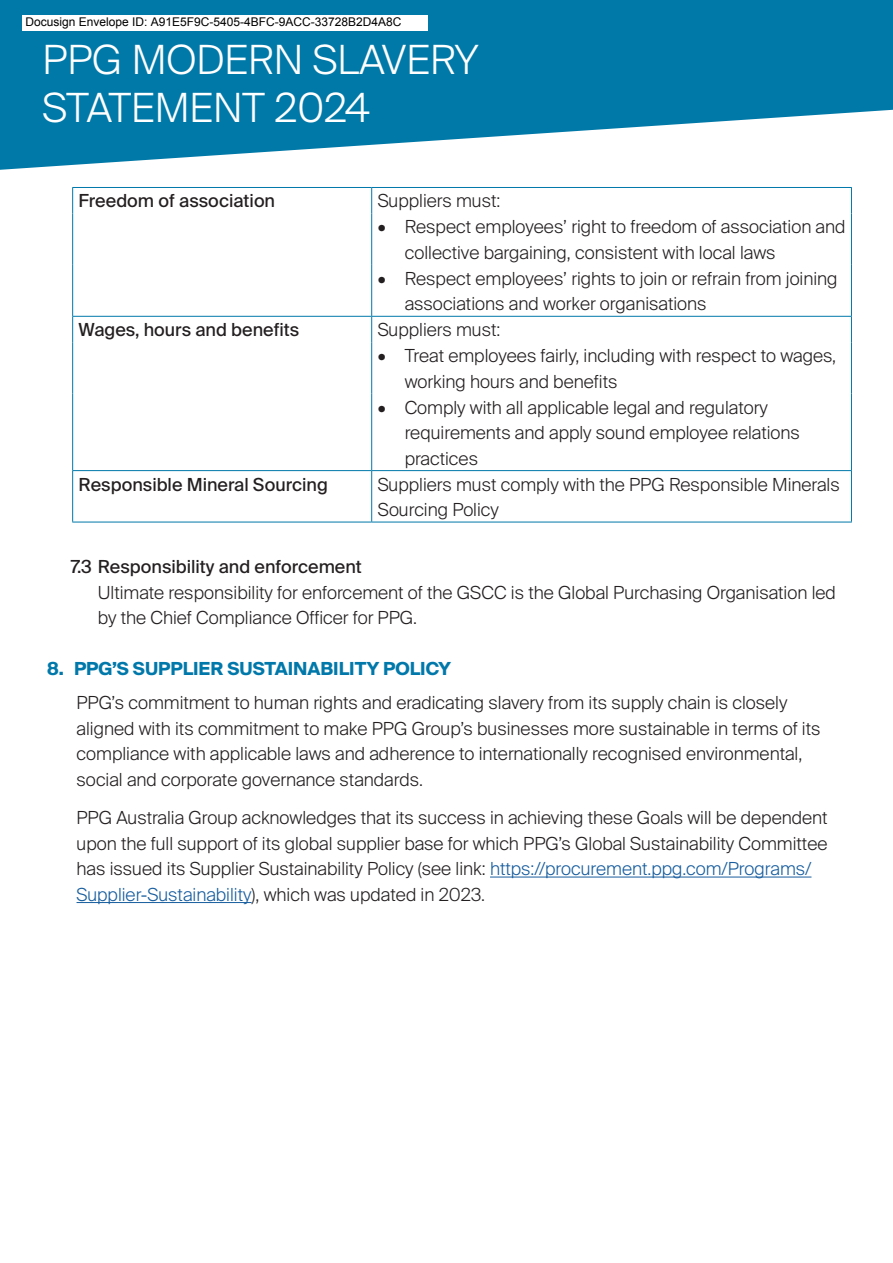
<style>
.page{position:relative;width:893px;height:1263px;background:#fff}
.page>*{position:absolute;margin:0;border:0;box-sizing:border-box;transform-origin:0 0}
.t1{font:300 40.2px/48.3px "Suisse Intl";color:#fff}
.body{font:300 18px/25.5px "Suisse Intl";color:#231f20}
.body-2{font:18px "Suisse Intl";color:#231f20}
.t2{font:700 18px "Suisse Intl";color:#0078aa}
.t3{font:12px "Arial";color:#000}
.s1{font-weight:400}
.s2{color:#175d9e}
</style>
<div class="page">
<svg style="left:0;top:0;width:893px;height:170px;fill:#0079a8"></svg>
<hr style="left:72px;top:187px;width:300px;height:1px;background:#0078aa">
<svg style="left:72px;top:188px;width:1px;height:25px"></svg>
<hr style="left:72px;top:213px;width:1px;height:52px;background:#0078aa">
<hr style="left:72px;top:265px;width:1px;height:51px;background:#0078aa">
<hr style="left:372px;top:187px;width:480px;height:1px;background:#0078aa">
<svg style="left:371px;top:188px;width:1px;height:25px"></svg>
<svg style="left:851px;top:188px;width:1px;height:25px"></svg>
<hr style="left:371px;top:213px;width:1px;height:52px;background:#0078aa">
<hr style="left:851px;top:213px;width:1px;height:52px;background:#0078aa">
<hr style="left:371px;top:265px;width:1px;height:51px;background:#0078aa">
<hr style="left:851px;top:265px;width:1px;height:51px;background:#0078aa">
<hr style="left:72px;top:316px;width:300px;height:1px;background:#0078aa">
<svg style="left:72px;top:317px;width:1px;height:25px"></svg>
<hr style="left:72px;top:342px;width:1px;height:52px;background:#0078aa">
<hr style="left:72px;top:394px;width:1px;height:76px;background:#0078aa">
<hr style="left:72px;top:470px;width:300px;height:1px;background:#0078aa">
<hr style="left:72px;top:471px;width:1px;height:51px;background:#0078aa">
<hr style="left:72px;top:522px;width:300px;height:1px;background:#0078aa">
<hr style="left:372px;top:316px;width:480px;height:1px;background:#0078aa">
<svg style="left:371px;top:317px;width:1px;height:25px"></svg>
<svg style="left:851px;top:317px;width:1px;height:25px"></svg>
<hr style="left:371px;top:342px;width:1px;height:52px;background:#0078aa">
<hr style="left:851px;top:342px;width:1px;height:52px;background:#0078aa">
<hr style="left:371px;top:394px;width:1px;height:76px;background:#0078aa">
<hr style="left:851px;top:394px;width:1px;height:76px;background:#0078aa">
<hr style="left:372px;top:470px;width:480px;height:1px;background:#0078aa">
<hr style="left:371px;top:471px;width:1px;height:51px;background:#0078aa">
<hr style="left:851px;top:471px;width:1px;height:51px;background:#0078aa">
<hr style="left:372px;top:522px;width:480px;height:1px;background:#0078aa">
<hr style="left:490px;top:876px;width:321px;height:1px;background:#175d9e">
<hr style="left:77px;top:902px;width:175px;height:1px;background:#175d9e">
<div style="left:22px;top:15px;width:406px;height:15px;background:#fff"></div>
<p class="t3" style="left:26px;top:15px;width:377px">Docusign Envelope ID: A91E5F9C-5405-4BFC-9ACC-33728B2D4A8C</p>
<h1 class="t1" style="left:43px;top:35px;width:437px">PPG MODERN SLAVERY<br>STATEMENT 2024</h1>
<p class="body-2" style="left:79px;top:191px;width:198px">Freedom of association</p>
<p class="body" style="left:378px;top:188px;width:124px">Suppliers must:</p>
<p class="body" style="left:405px;top:214px;width:442px;text-indent:-27px">• Respect employees’ right to freedom of association and collective bargaining, consistent with local laws</p>
<p class="body" style="left:405px;top:266px;width:434px;text-indent:-27px">• Respect employees’ rights to join or refrain from joining associations and worker organisations</p>
<p class="body-2" style="left:79px;top:319px;width:222px">Wages, hours and benefits</p>
<p class="body" style="left:378px;top:317px;width:124px">Suppliers must:</p>
<p class="body" style="left:405px;top:343px;width:433px;text-indent:-27px">• Treat employees fairly, including with respect to wages, working hours and benefits</p>
<p class="body" style="left:405px;top:395px;width:397px;text-indent:-27px">• Comply with all applicable legal and regulatory requirements and apply sound employee relations practices</p>
<p class="body-2" style="left:79px;top:474px;width:251px">Responsible Mineral Sourcing</p>
<p class="body" style="left:378px;top:471px;width:464px">Suppliers must comply with the PPG Responsible Minerals<br>Sourcing Policy</p>
<p class="body" style="left:98px;top:554px;width:740px;text-indent:-27px"><span class="s1">7.3 Responsibility and enforcement<br></span>Ultimate responsibility for enforcement of the GSCC is the Global Purchasing Organisation led by the Chief Compliance Officer for PPG.</p>
<p class="t2" style="left:47px;top:658px;width:406px">8. PPG’S SUPPLIER SUSTAINABILITY POLICY</p>
<p class="body" style="left:77px;top:690px;width:745px">PPG’s commitment to human rights and eradicating slavery from its supply chain is closely aligned with its commitment to make PPG Group’s businesses more sustainable in terms of its compliance with applicable laws and adherence to internationally recognised environmental, social and corporate governance standards.</p>
<p class="body" style="left:77px;top:805px;width:752px">PPG Australia Group acknowledges that its success in achieving these Goals will be dependent upon the full support of its global supplier base for which PPG’s Global Sustainability Committee has issued its Supplier Sustainability Policy (see link: <span class="s2">https://procurement.ppg.com/Programs/ Supplier-Sustainability</span>), which was updated in 2023.</p>
</div>
